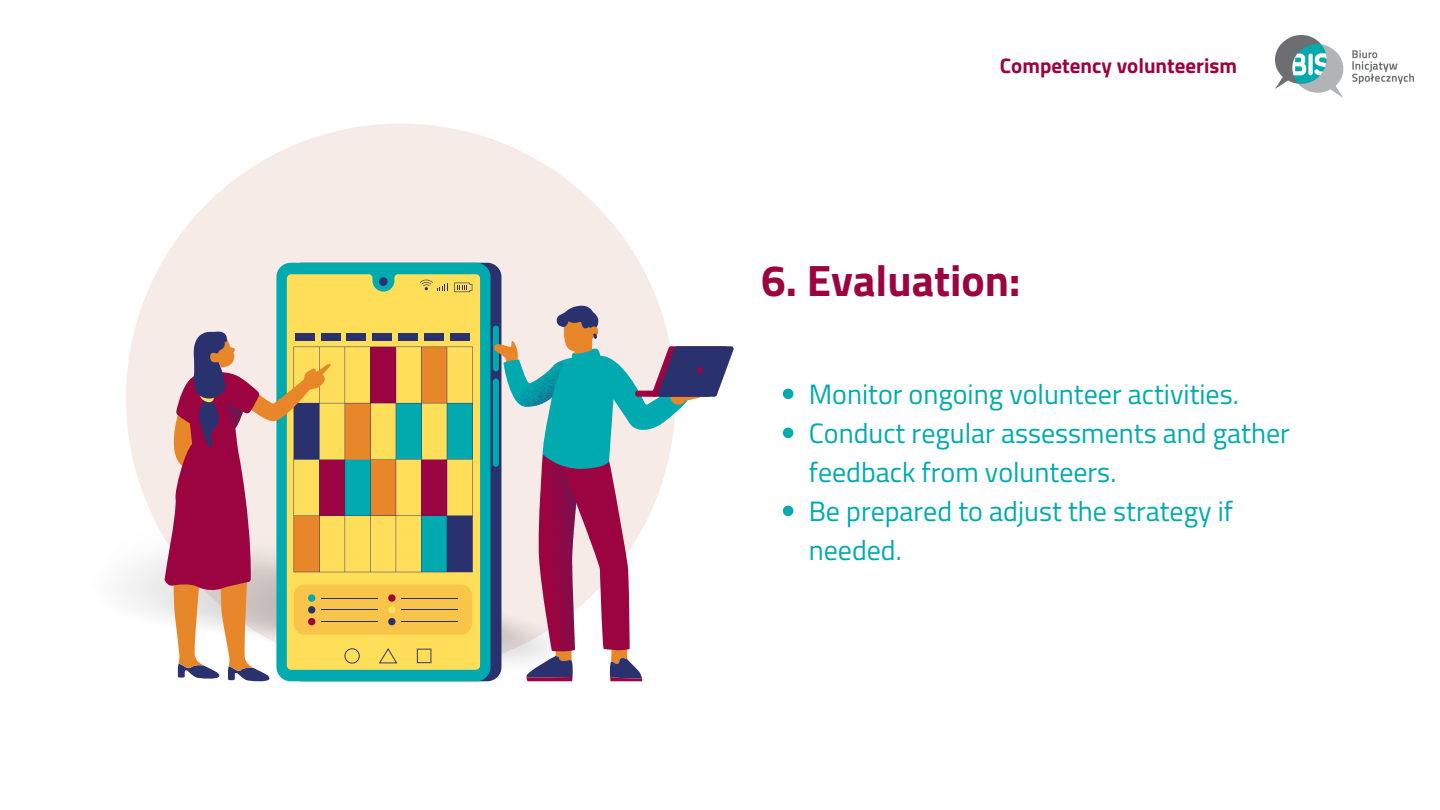
<style>
.page{position:relative;width:1440px;height:810px;background:#fff}
.page>*{position:absolute;margin:0;border:0;box-sizing:border-box;transform-origin:0 0}
.t1{font:700 44px "Titillium Web";color:#9b0441}
.t2{font:28px/39px "Titillium Web";color:#00aaaf}
.t3{font:700 21px "Titillium";color:#9b0441}
</style>
<div class="page">
<div style="left:126px;top:124px;width:549px;height:549px;background:#f6ebe7;border-radius:50%"></div>
<img style="left:126px;top:533px;width:447px;height:149px">
<img style="left:1276px;top:36px;width:138px;height:62px">
<div style="left:276px;top:263px;width:214px;height:418px;background:#00aaaf;border-radius:14px"></div>
<div style="left:287px;top:274px;width:193px;height:396px;background:#ffde59"></div>
<div style="left:379px;top:277px;width:9px;height:9px;background:#2a316f;border-radius:50%"></div>
<svg style="left:420px;top:280px;width:28px;height:11px"></svg>
<svg style="left:454px;top:283px;width:18px;height:9px"></svg>
<svg style="left:165px;top:329px;width:308px;height:353px"></svg>
<svg style="left:493px;top:302px;width:241px;height:379px"></svg>
<svg style="left:783px;top:389px;width:10px;height:10px"></svg>
<svg style="left:783px;top:428px;width:10px;height:10px"></svg>
<svg style="left:783px;top:506px;width:10px;height:10px"></svg>
<p class="t3" style="left:1000px;top:57px;width:239px">Competency volunteerism</p>
<p class="t1" style="left:761px;top:247px;width:261px">6. Evaluation:</p>
<p class="t2" style="left:809px;top:374px;width:432px">Monitor ongoing volunteer activities.</p>
<p class="t2" style="left:809px;top:413px;width:483px">Conduct regular assessments and gather feedback from volunteers.</p>
<p class="t2" style="left:809px;top:491px;width:426px">Be prepared to adjust the strategy if needed.</p>
</div>
